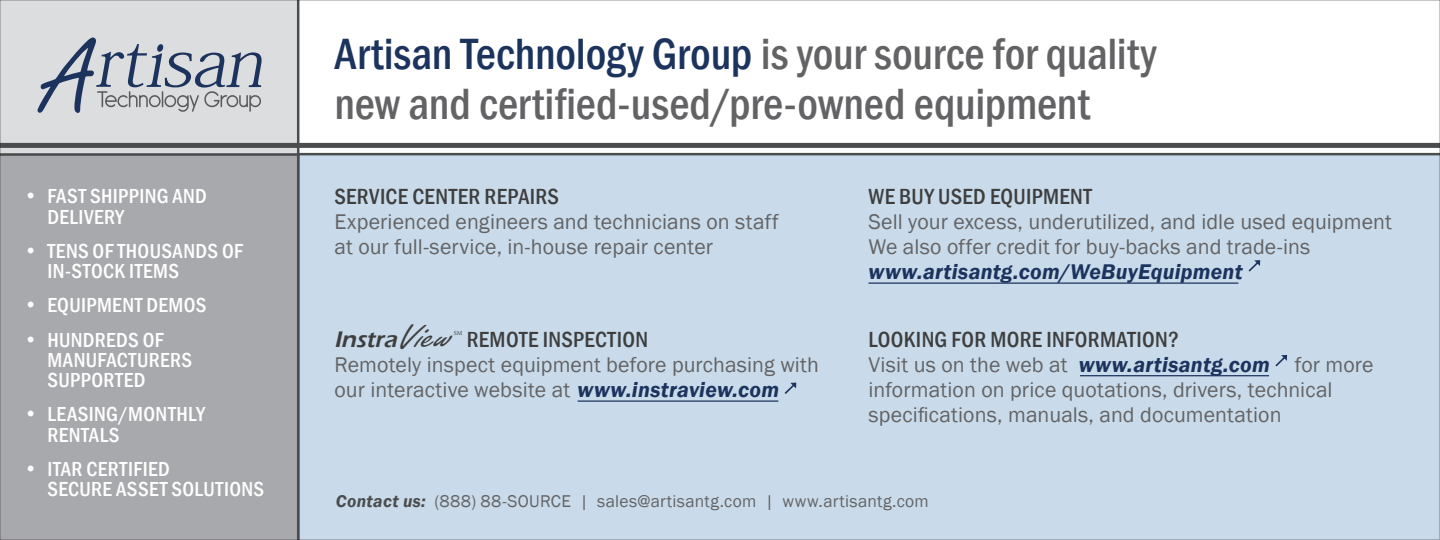
<style>
.page{position:relative;width:1440px;height:540px;background:#fff}
.page>*{position:absolute;margin:0;border:0;box-sizing:border-box;transform-origin:0 0}
.t1{font:500 condensed 45px/50px "Franklin Gothic";letter-spacing:-.005em;color:#636366}
.t2{font:italic 36.25px "Freestyle Script";color:#3e3e3f;scale:1.25 1}
.t3{font:italic 600 23px "Eras ITC";color:#3e3e3f}
.t4{font:500 condensed 22.5px "Franklin Gothic";letter-spacing:.015em;color:#3e3e3f}
.t5{font:22px/25px "Franklin Gothic";letter-spacing:.005em;color:#636366}
.t6{font:italic 600 22px "Franklin Gothic";letter-spacing:.01em;color:#1c335e}
.t7{font:500 condensed 21px/20px "Franklin Gothic";letter-spacing:.015em;color:#fff}
.t8{font:17.5px "Franklin Gothic";letter-spacing:.02em;color:#636366}
.t9{font:6.25px "Minion Pro";color:#3e3e3f}
.s1{color:#1c335e}
.s2{font-weight:600;font-style:italic;color:#1c335e}
.s3{font-weight:600;font-style:italic;color:#4b4c4d}
</style>
<div class="page">
<div style="left:299px;top:153px;width:1140px;height:386px;background:#c9dbea"></div>
<svg style="left:1275px;top:355px;width:12px;height:11px"></svg>
<svg style="left:785px;top:383px;width:11px;height:11px"></svg>
<svg style="left:1248px;top:260px;width:12px;height:12px"></svg>
<div style="left:1px;top:156px;width:298px;height:383px;background:#a8a9ad"></div>
<div style="left:1px;top:1px;width:298px;height:155px;background:#dcdddf"></div>
<svg style="left:37px;top:38px;width:226px;height:75px;background:#b5bac3"></svg>
<div style="left:0;top:143px;width:1440px;height:5px;background:#4b4c4d"></div>
<hr style="left:578px;top:400px;width:200px;height:2px;background:#1c335e">
<hr style="left:1080px;top:375px;width:189px;height:1px;background:#1c335e">
<hr style="left:868px;top:282px;width:370px;height:2px;background:#1c335e">
<hr style="left:0;top:0;width:1440px;height:1px;background:#231f20">
<hr style="left:1439px;top:0;width:1px;height:539px;background:#231f20">
<hr style="left:0;top:539px;width:1440px;height:1px;background:#231f20">
<hr style="left:0;top:0;width:1px;height:540px;background:#231f20">
<p class="t7" style="left:47px;top:185px;width:161px;line-height:21px;text-indent:-24px">• FAST SHIPPING AND<br>DELIVERY</p>
<p class="t7" style="left:47px;top:241px;width:197px;text-indent:-24px">• TENS OF THOUSANDS OF<br>IN-STOCK ITEMS</p>
<p class="t7" style="left:24px;top:295px;width:184px">• EQUIPMENT DEMOS</p>
<p class="t7" style="left:47px;top:330px;width:146px;text-indent:-24px">• HUNDREDS OF<br>MANUFACTURERS<br>SUPPORTED</p>
<p class="t7" style="left:47px;top:403px;width:159px;line-height:21px;text-indent:-24px">• LEASING/MONTHLY<br>RENTALS</p>
<p class="t7" style="left:47px;top:459px;width:218px;text-indent:-24px">• ITAR CERTIFIED<br>SECURE ASSET SOLUTIONS</p>
<p class="t1" style="left:335px;top:29px;width:824px"><span class="s1">Artisan Technology Group</span> is your source for quality new and certified-used/pre-owned equipment</p>
<p class="t4" style="left:335px;top:182px;width:226px">SERVICE CENTER REPAIRS</p>
<p class="t5" style="left:335px;top:210px;width:446px">Experienced engineers and technicians on staff</p>
<p class="t5" style="left:335px;top:235px;width:380px">at our full-service, in-house repair center</p>
<p class="t4" style="left:868px;top:182px;width:225px">WE BUY USED EQUIPMENT</p>
<p class="t5" style="left:868px;top:210px;width:525px">Sell your excess, underutilized, and idle used equipment<br>We also offer credit for buy-backs and trade-ins</p>
<p class="t6" style="left:868px;top:257px;width:376px">www.artisantg.com/WeBuyEquipment</p>
<p class="t3" style="left:334px;top:326px;width:69px">Instra</p>
<p class="t2" style="left:397px;top:317px;width:51px">View</p>
<p class="t9" style="left:454px;top:329px;width:10px">SM</p>
<p class="t4" style="left:467px;top:325px;width:183px">REMOTE INSPECTION</p>
<p class="t5" style="left:335px;top:353px;width:486px">Remotely inspect equipment before purchasing with our interactive website at <span class="s2">www.instraview.com</span></p>
<p class="t4" style="left:868px;top:325px;width:312px">LOOKING FOR MORE INFORMATION?</p>
<p class="t5" style="left:868px;top:353px;width:507px">Visit us on the web at <span class="s2">www.artisantg.com</span> for more information on price quotations, drivers, technical specifications, manuals, and documentation</p>
<p class="t8" style="left:336px;top:491px;width:594px"><span class="s3">Contact us:</span> (888) 88-SOURCE | sales@artisantg.com | www.artisantg.com</p>
</div>
